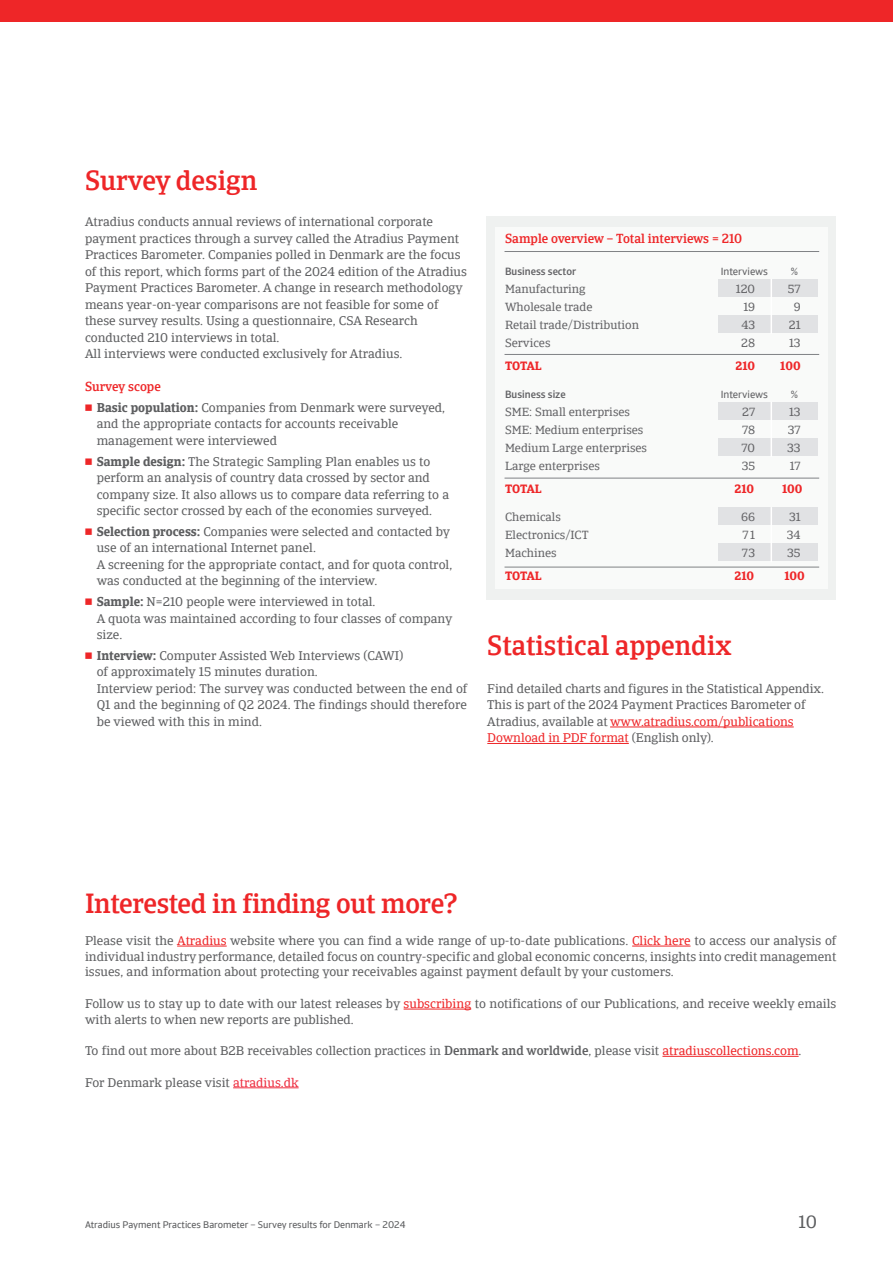
<style>
.page{position:relative;width:893px;height:1263px;background:#fff}
.page>*{position:absolute;margin:0;border:0;box-sizing:border-box;transform-origin:0 0}
.t1{font:500 27px "Catalana";color:#ee2628}
.t2{font:18px "Catalana";color:#5d5e60}
.t3{font:12.75px/16.5px "Catalana";color:#5d5e60}
.t4{font:500 12.75px "Catalana";color:#ee2628}
.t5{font:12px "Catalana";color:#636366}
.t6{font:700 12px "Catalana";color:#ee2628}
.t7{font:500 10.5px "Catalana Sans";color:#636366}
.t8{font:10.5px "Catalana Sans";color:#636366}
.t9{font:9.75px "Catalana Sans";color:#5d5e60}
.s1{font-weight:500;color:#ee2628}
.s2{font-weight:700}
.s3{color:#ee2628}
.s4{font-weight:500}
.s5{color:#ee2e40}
</style>
<div class="page">
<div style="left:486px;top:216px;width:349px;height:384px;background:#eff1f0"></div>
<div style="left:495px;top:227px;width:333px;height:361px;background:#f9faf9"></div>
<div style="left:0;top:0;width:893px;height:21px;background:#ee2628"></div>
<div style="left:718px;top:279px;width:100px;height:18px;background:#e1e2e4"></div>
<div style="left:718px;top:315px;width:100px;height:18px;background:#e1e2e4"></div>
<div style="left:718px;top:402px;width:100px;height:18px;background:#e1e2e4"></div>
<div style="left:718px;top:438px;width:100px;height:18px;background:#e1e2e4"></div>
<div style="left:718px;top:507px;width:100px;height:18px;background:#e1e2e4"></div>
<div style="left:718px;top:543px;width:100px;height:18px;background:#e1e2e4"></div>
<hr style="left:770px;top:279px;width:2px;height:55px;background:#fff">
<hr style="left:770px;top:402px;width:2px;height:55px;background:#fff">
<hr style="left:770px;top:507px;width:2px;height:55px;background:#fff">
<hr style="left:504px;top:354px;width:315px;height:1px;background:#808285">
<hr style="left:504px;top:478px;width:315px;height:1px;background:#808285">
<hr style="left:504px;top:567px;width:315px;height:1px;background:#808285">
<hr style="left:504px;top:251px;width:315px;height:1px;background:#808285">
<hr style="left:177px;top:946px;width:50px;height:1px;background:#ee2628">
<hr style="left:632px;top:946px;width:58px;height:1px;background:#ee2628">
<hr style="left:404px;top:1009px;width:67px;height:1px;background:#ee2628">
<hr style="left:662px;top:1056px;width:137px;height:1px;background:#ee2628">
<hr style="left:233px;top:1087px;width:66px;height:1px;background:#ee2e40">
<hr style="left:610px;top:726px;width:184px;height:1px;background:#ee2628">
<hr style="left:487px;top:743px;width:142px;height:1px;background:#ee2628">
<h1 class="t1" style="left:85px;top:163px;width:174px">Survey design</h1>
<p class="t3" style="left:85px;top:213px;width:383px">Atradius conducts annual reviews of international corporate payment practices through a survey called the Atradius Payment Practices Barometer. Companies polled in Denmark are the focus of this report, which forms part of the 2024 edition of the Atradius Payment Practices Barometer. A change in research methodology means year-on-year comparisons are not feasible for some of these survey results. Using a questionnaire, CSA Research conducted 210 interviews in total.<br>All interviews were conducted exclusively for Atradius.</p>
<p class="t3" style="left:97px;top:376px;width:350px;line-height:20.7px;text-indent:-12px"><span class="s1">Survey scope<br></span><span class="s2">Basic population:</span> Companies from Denmark were surveyed,</p>
<p class="t3" style="left:97px;top:416px;width:303px">and the appropriate contacts for accounts receivable management were interviewed</p>
<p class="t3" style="left:97px;top:453px;width:354px"><span class="s2">Sample design:</span> The Strategic Sampling Plan enables us to perform an analysis of country data crossed by sector and company size. It also allows us to compare data referring to a specific sector crossed by each of the economies surveyed.</p>
<p class="t3" style="left:97px;top:523px;width:357px"><span class="s2">Selection process:</span> Companies were selected and contacted by use of an international Internet panel.<br>A screening for the appropriate contact, and for quota control, was conducted at the beginning of the interview.</p>
<p class="t3" style="left:97px;top:593px;width:357px"><span class="s2">Sample:</span> N=210 people were interviewed in total.<br>A quota was maintained according to four classes of company size.</p>
<p class="t3" style="left:97px;top:647px;width:372px"><span class="s2">Interview:</span> Computer Assisted Web Interviews (CAWI)<br>of approximately 15 minutes duration.<br>Interview period: The survey was conducted between the end of Q1 and the beginning of Q2 2024. The findings should therefore be viewed with this in mind.</p>
<p class="t4" style="left:505px;top:230px;width:239px">Sample overview – Total interviews = 210</p>
<p class="t7" style="left:505px;top:268px;width:73px">Business sector</p>
<p class="t8" style="left:721px;top:265px;width:49px">Interviews</p>
<p class="t8" style="left:791px;top:265px;width:9px">%</p>
<p class="t5" style="left:505px;top:281px;width:82px">Manufacturing</p>
<p class="t5" style="left:736px;top:281px;width:21px">120</p>
<p class="t5" style="left:788px;top:281px;width:14px">57</p>
<p class="t5" style="left:505px;top:299px;width:89px">Wholesale trade</p>
<p class="t5" style="left:743px;top:299px;width:13px">19</p>
<p class="t5" style="left:794px;top:299px;width:8px">9</p>
<p class="t5" style="left:505px;top:317px;width:135px">Retail trade/Distribution</p>
<p class="t5" style="left:741px;top:317px;width:15px">43</p>
<p class="t5" style="left:789px;top:317px;width:13px">21</p>
<p class="t5" style="left:505px;top:335px;width:47px">Services</p>
<p class="t5" style="left:741px;top:335px;width:15px">28</p>
<p class="t5" style="left:789px;top:335px;width:13px">13</p>
<p class="t6" style="left:505px;top:358px;width:38px">TOTAL</p>
<p class="t6" style="left:735px;top:358px;width:21px">210</p>
<p class="t6" style="left:780px;top:358px;width:22px">100</p>
<p class="t7" style="left:505px;top:390px;width:62px">Business size</p>
<p class="t8" style="left:721px;top:387px;width:49px">Interviews</p>
<p class="t8" style="left:791px;top:387px;width:9px">%</p>
<p class="t5" style="left:505px;top:404px;width:126px">SME: Small enterprises</p>
<p class="t5" style="left:742px;top:404px;width:14px">27</p>
<p class="t5" style="left:789px;top:404px;width:13px">13</p>
<p class="t5" style="left:505px;top:422px;width:140px">SME: Medium enterprises</p>
<p class="t5" style="left:742px;top:422px;width:15px">78</p>
<p class="t5" style="left:788px;top:422px;width:14px">37</p>
<p class="t5" style="left:505px;top:440px;width:144px">Medium Large enterprises</p>
<p class="t5" style="left:741px;top:440px;width:15px">70</p>
<p class="t5" style="left:787px;top:440px;width:15px">33</p>
<p class="t5" style="left:505px;top:458px;width:96px">Large enterprises</p>
<p class="t5" style="left:742px;top:458px;width:15px">35</p>
<p class="t5" style="left:790px;top:458px;width:12px">17</p>
<p class="t6" style="left:505px;top:481px;width:38px">TOTAL</p>
<p class="t6" style="left:734px;top:481px;width:21px">210</p>
<p class="t6" style="left:782px;top:481px;width:22px">100</p>
<p class="t5" style="left:505px;top:509px;width:57px">Chemicals</p>
<p class="t5" style="left:741px;top:509px;width:15px">66</p>
<p class="t5" style="left:789px;top:509px;width:13px">31</p>
<p class="t5" style="left:505px;top:527px;width:85px">Electronics/ICT</p>
<p class="t5" style="left:742px;top:527px;width:14px">71</p>
<p class="t5" style="left:787px;top:527px;width:15px">34</p>
<p class="t5" style="left:505px;top:545px;width:53px">Machines</p>
<p class="t5" style="left:742px;top:545px;width:15px">73</p>
<p class="t5" style="left:787px;top:545px;width:15px">35</p>
<p class="t6" style="left:505px;top:568px;width:38px">TOTAL</p>
<p class="t6" style="left:734px;top:568px;width:21px">210</p>
<p class="t6" style="left:784px;top:568px;width:22px">100</p>
<h1 class="t1" style="left:487px;top:628px;width:246px">Statistical appendix</h1>
<p class="t3" style="left:487px;top:680px;width:338px">Find detailed charts and figures in the Statistical Appendix.<br>This is part of the 2024 Payment Practices Barometer of Atradius, available at <span class="s3">www.atradius.com/publications Download in PDF format</span> (English only).</p>
<h1 class="t1" style="left:85px;top:886px;width:374px">Interested in finding out more?</h1>
<p class="t3" style="left:85px;top:932px;width:753px;line-height:15.8px;text-align:justify">Please visit the <span class="s3">Atradius</span> website where you can find a wide range of up-to-date publications. <span class="s3">Click here</span> to access our analysis of individual industry performance, detailed focus on country-specific and global economic concerns, insights into credit management issues, and information about protecting your receivables against payment default by your customers.</p>
<p class="t3" style="left:85px;top:995px;width:753px;line-height:15.8px">Follow us to stay up to date with our latest releases by <span class="s3">subscribing</span> to notifications of our Publications, and receive weekly emails with alerts to when new reports are published.</p>
<p class="t3" style="left:85px;top:1042px;width:718px">To find out more about B2B receivables collection practices in <span class="s4">Denmark and worldwide</span>, please visit <span class="s3">atradiuscollections.com</span>.</p>
<p class="t3" style="left:85px;top:1074px;width:215px">For Denmark please visit <span class="s5">atradius.dk</span></p>
<p class="t9" style="left:85px;top:1218px;width:322px">Atradius Payment Practices Barometer – Survey results for Denmark – 2024</p>
<h2 class="t2" style="left:798px;top:1210px;width:20px">10</h2>
</div>
